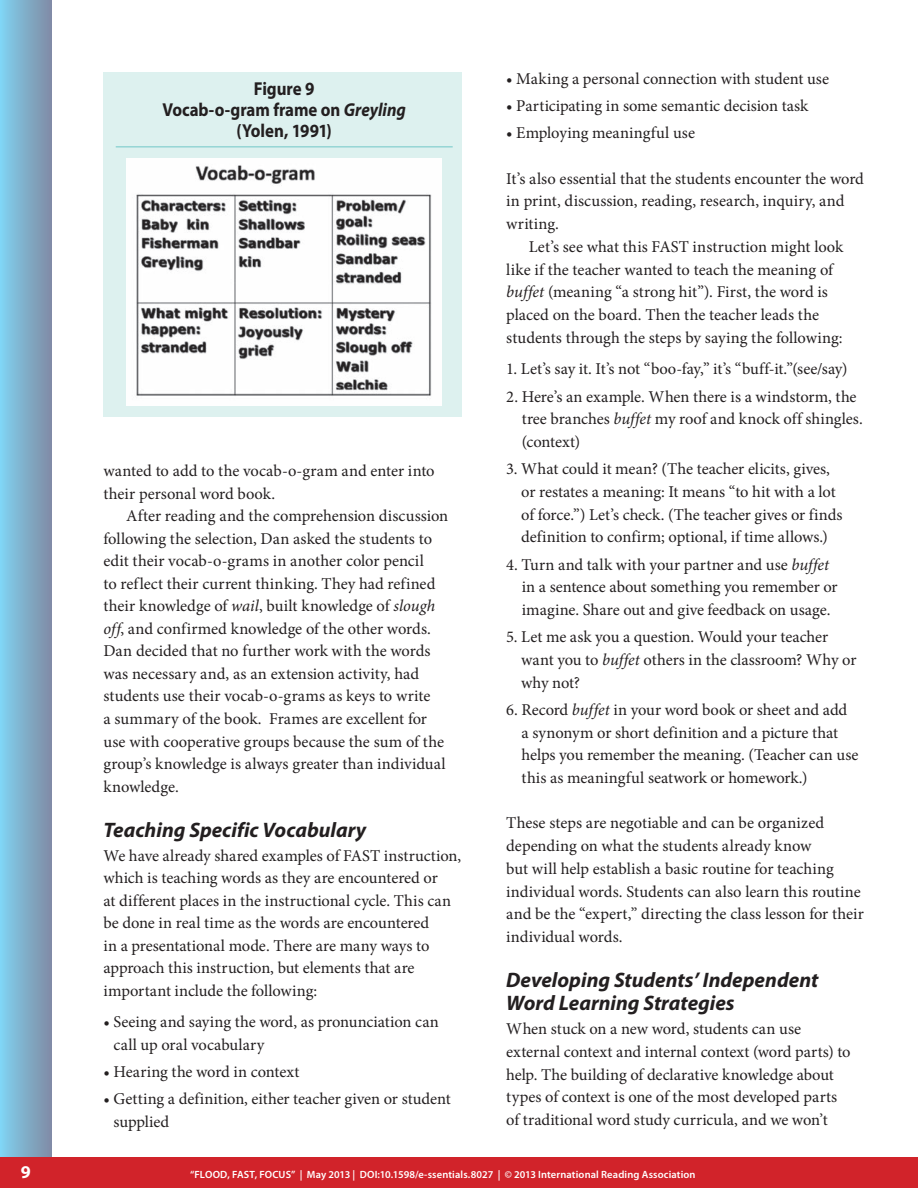
<style>
.page{position:relative;width:918px;height:1188px;background:#fff}
.page>*{position:absolute;margin:0;border:0;box-sizing:border-box;transform-origin:0 0}
.S2{font:italic 700 21px/22.6px "Myriad Pro";color:#231f20}
.FigH{font:700 18.75px/21px "Myriad Pro";letter-spacing:-.005em;color:#231f20;text-align:center;scale:.9 1}
.t1{font:700 18px "Myriad Pro";color:#fff}
.List_3{font:16.5px/22.6px "Minion Pro";letter-spacing:-.005em;color:#231f20}
.BC{font:16.5px/22.5px "Minion Pro";color:#231f20}
.BCnoindent{font:16.5px/22.5px "Minion Pro";letter-spacing:-.005em;color:#231f20}
.FL{font:16.5px/22.6px "Minion Pro";letter-spacing:.005em;color:#231f20}
.List_6{font:16.5px/22.5px "Minion Pro";color:#231f20}
.t2{font:600 10.5px "Myriad Pro";letter-spacing:.015em;color:#fff}
.s1{font-style:italic}
</style>
<div class="page">
<div style="left:0;top:0;width:52px;height:1158px;background:linear-gradient(to right,#80d3f1,#808ba5)"></div>
<div style="left:0;top:1158px;width:918px;height:30px;background:#d1232a"></div>
<div style="left:104px;top:72px;width:358px;height:344px;background:#ddf1ef"></div>
<hr style="left:116px;top:146px;width:337px;height:2px;background:#95d5d4">
<img style="left:126px;top:158px;width:315px;height:248px">
<p class="FigH" style="left:162px;top:78px;width:272px">Figure 9<br>Vocab-o-gram frame on <span class="s1">Greyling </span>(Yolen, 1991)</p>
<p class="BC" style="left:104px;top:460px;width:333px">wanted to add to the vocab-o-gram and enter into their personal word book.</p>
<p class="BC" style="left:104px;top:505px;width:346px;text-indent:23px">After reading and the comprehension discussion following the selection, Dan asked the students to edit their vocab-o-grams in another color pencil<br>to reflect their current thinking. They had refined their knowledge of <span class="s1">wail</span>, built knowledge of <span class="s1">slough off</span>, and confirmed knowledge of the other words.<br>Dan decided that no further work with the words was necessary and, as an extension activity, had students use their vocab-o-grams as keys to write<br>a summary of the book. Frames are excellent for use with cooperative groups because the sum of the group’s knowledge is always greater than individual knowledge.</p>
<p class="S2" style="left:104px;top:818px;width:264px">Teaching Specific Vocabulary</p>
<p class="BCnoindent" style="left:104px;top:844px;width:359px">We have already shared examples of FAST instruction, which is teaching words as they are encountered or<br>at different places in the instructional cycle. This can be done in real time as the words are encountered<br>in a presentational mode. There are many ways to approach this instruction, but elements that are important include the following:</p>
<p class="List_6" style="left:114px;top:1011px;width:327px;text-indent:-10px">• Seeing and saying the word, as pronunciation can call up oral vocabulary</p>
<p class="List_3" style="left:103px;top:1060px;width:198px">• Hearing the word in context</p>
<p class="List_3" style="left:114px;top:1088px;width:339px;text-indent:-10px">• Getting a definition, either teacher given or student supplied</p>
<p class="List_3" style="left:506px;top:67px;width:324px">• Making a personal connection with student use</p>
<p class="List_3" style="left:506px;top:95px;width:304px">• Participating in some semantic decision task</p>
<p class="List_3" style="left:506px;top:122px;width:190px">• Employing meaningful use</p>
<p class="FL" style="left:506px;top:167px;width:359px">It’s also essential that the students encounter the word in print, discussion, reading, research, inquiry, and writing.</p>
<p class="BC" style="left:506px;top:235px;width:339px;text-indent:23px">Let’s see what this FAST instruction might look like if the teacher wanted to teach the meaning of <span class="s1">buffet</span> (meaning “a strong hit”). First, the word is placed on the board. Then the teacher leads the students through the steps by saying the following:</p>
<p class="List_6" style="left:506px;top:358px;width:343px">1. Let’s say it. It’s not “boo-fay,” it’s “buff-it.”(see/say)</p>
<p class="List_3" style="left:522px;top:385px;width:343px;text-indent:-16px">2. Here’s an example. When there is a windstorm, the tree branches <span class="s1">buffet</span> my roof and knock off shingles. (context)</p>
<p class="List_3" style="left:521px;top:458px;width:323px;text-indent:-15px">3. What could it mean? (The teacher elicits, gives, or restates a meaning: It means “to hit with a lot of force.”) Let’s check. (The teacher gives or finds definition to confirm; optional, if time allows.)</p>
<p class="List_3" style="left:522px;top:553px;width:318px;text-indent:-15px">4. Turn and talk with your partner and use <span class="s1">buffet </span>in a sentence about something you remember or imagine. Share out and give feedback on usage.</p>
<p class="List_3" style="left:521px;top:626px;width:337px;text-indent:-15px">5. Let me ask you a question. Would your teacher want you to <span class="s1">buffet</span> others in the classroom? Why or why not?</p>
<p class="List_3" style="left:522px;top:698px;width:338px;text-indent:-15px">6. Record <span class="s1">buffet</span> in your word book or sheet and add a synonym or short definition and a picture that helps you remember the meaning. (Teacher can use this as meaningful seatwork or homework.)</p>
<p class="FL" style="left:506px;top:812px;width:359px">These steps are negotiable and can be organized depending on what the students already know<br>but will help establish a basic routine for teaching individual words. Students can also learn this routine and be the “expert,” directing the class lesson for their individual words.</p>
<p class="S2" style="left:506px;top:968px;width:314px">Developing Students’ Independent<br>Word Learning Strategies</p>
<p class="BCnoindent" style="left:506px;top:1018px;width:346px">When stuck on a new word, students can use external context and internal context (word parts) to help. The building of declarative knowledge about types of context is one of the most developed parts of traditional word study curricula, and we won’t</p>
<p class="t1" style="left:21px;top:1161px;width:11px">9</p>
<p class="t2" style="left:190px;top:1168px;width:507px">“FLOOD, FAST, FOCUS” | May 2013 | DOI:10.1598/e-ssentials.8027 | © 2013 International Reading Association</p>
</div>
